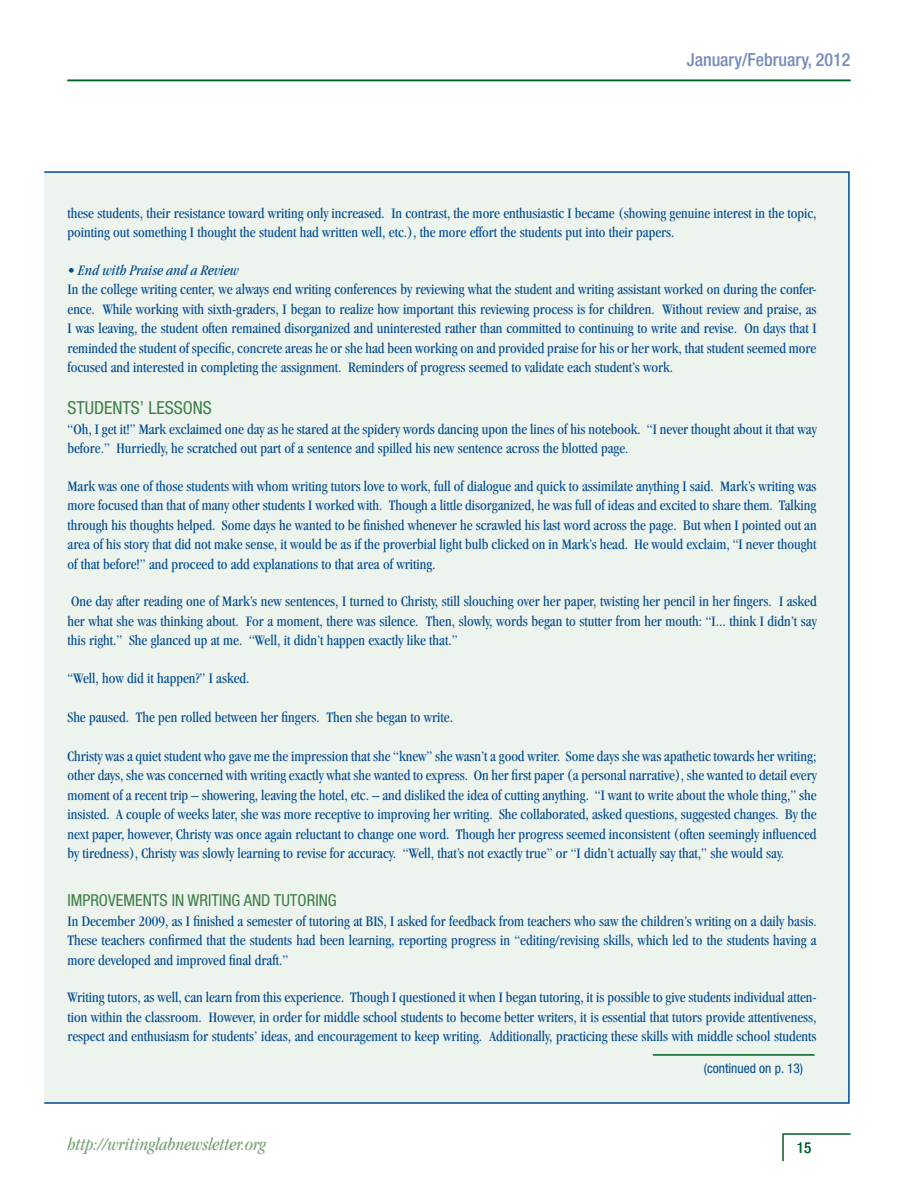
<style>
.page{position:relative;width:918px;height:1188px;background:#fff}
.page>*{position:absolute;margin:0;border:0;box-sizing:border-box;transform-origin:0 0}
.t1{font:italic condensed 18px "Garamond";color:#77a279}
.t2{font:500 condensed 18px "Helvetica Neue";color:#748cbb}
.Subheads{font:condensed 18px "Helvetica Neue";color:#3f7e49}
.Subheads-2{font:condensed 16.5px "Helvetica Neue";color:#3f7e49}
.Text{font:condensed 15px/19.5px "Garamond";color:#004a8d;text-align:justify}
.Text-2{font:italic condensed 15px "Garamond";color:#004a8d}
.t3{font:condensed 15px "Helvetica Neue";color:#006224}
.Box_text{font:condensed 13.5px "Helvetica Neue";color:#004a8d}
</style>
<div class="page">
<div style="left:44px;top:171px;width:806px;height:933px;background:#edf3ed;border:2px solid #004a8d"></div>
<hr style="left:67px;top:80px;width:783px;height:1px;background:#006224">
<svg style="left:782px;top:1133px;width:69px;height:28px"></svg>
<hr style="left:653px;top:1054px;width:162px;height:2px;background:#006224">
<p class="t2" style="left:687px;top:49px;width:165px">January/February, 2012</p>
<p class="Text" style="left:68px;top:203px;width:751px">these students, their resistance toward writing only increased. In contrast, the more enthusiastic I became (showing genuine interest in the topic, pointing out something I thought the student had written well, etc.), the more effort the students put into their papers.</p>
<p class="Text-2" style="left:68px;top:262px;width:173px">• End with Praise and a Review</p>
<p class="Text" style="left:68px;top:279px;width:751px">In the college writing center, we always end writing conferences by reviewing what the student and writing assistant worked on during the confer&shy;ence. While working with sixth-graders, I began to realize how important this reviewing process is for children. Without review and praise, as I was leaving, the student often remained disorganized and uninterested rather than committed to continuing to write and revise. On days that I reminded the student of specific, concrete areas he or she had been working on and provided praise for his or her work, that student seemed more focused and interested in completing the assignment. Reminders of progress seemed to validate each student’s work.</p>
<p class="Subheads" style="left:68px;top:397px;width:146px">STUDENTS’ LESSONS</p>
<p class="Text" style="left:68px;top:419px;width:751px">“Oh, I get it!” Mark exclaimed one day as he stared at the spidery words dancing upon the lines of his notebook. “I never thought about it that way before.” Hurriedly, he scratched out part of a sentence and spilled his new sentence across the blotted page.</p>
<p class="Text" style="left:68px;top:476px;width:751px">Mark was one of those students with whom writing tutors love to work, full of dialogue and quick to assimilate anything I said. Mark’s writing was more focused than that of many other students I worked with. Though a little disorganized, he was full of ideas and excited to share them. Talking through his thoughts helped. Some days he wanted to be finished whenever he scrawled his last word across the page. But when I pointed out an area of his story that did not make sense, it would be as if the proverbial light bulb clicked on in Mark’s head. He would exclaim, “I never thought of that before!” and proceed to add explanations to that area of writing.</p>
<p class="Text" style="left:68px;top:591px;width:751px">One day after reading one of Mark’s new sentences, I turned to Christy, still slouching over her paper, twisting her pencil in her fingers. I asked her what she was thinking about. For a moment, there was silence. Then, slowly, words began to stutter from her mouth: “I... think I didn’t say this right.” She glanced up at me. “Well, it didn’t happen exactly like that.”</p>
<p class="Text" style="left:68px;top:668px;width:184px">“Well, how did it happen?” I asked.</p>
<p class="Text" style="left:68px;top:707px;width:387px">She paused. The pen rolled between her fingers. Then she began to write.</p>
<p class="Text" style="left:68px;top:746px;width:751px">Christy was a quiet student who gave me the impression that she “knew” she wasn’t a good writer. Some days she was apathetic towards her writing; other days, she was concerned with writing exactly what she wanted to express. On her first paper (a personal narrative), she wanted to detail every moment of a recent trip – showering, leaving the hotel, etc. – and disliked the idea of cutting anything. “I want to write about the whole thing,” she insisted. A couple of weeks later, she was more receptive to improving her writing. She collaborated, asked questions, suggested changes. By the next paper, however, Christy was once again reluctant to change one word. Though her progress seemed inconsistent (often seemingly influenced by tiredness), Christy was slowly learning to revise for accuracy. “Well, that’s not exactly true” or “I didn’t actually say that,” she would say.</p>
<p class="Subheads-2" style="left:68px;top:891px;width:271px">IMPROVEMENTS IN WRITING AND TUTORING</p>
<p class="Text" style="left:68px;top:911px;width:751px">In December 2009, as I finished a semester of tutoring at BIS, I asked for feedback from teachers who saw the children’s writing on a daily basis.<br>These teachers confirmed that the students had been learning, reporting progress in “editing/revising skills, which led to the students having a more developed and improved final draft.”</p>
<p class="Text" style="left:68px;top:987px;width:751px">Writing tutors, as well, can learn from this experience. Though I questioned it when I began tutoring, it is possible to give students individual atten&shy;tion within the classroom. However, in order for middle school students to become better writers, it is essential that tutors provide attentiveness, respect and enthusiasm for students’ ideas, and encouragement to keep writing. Additionally, practicing these skills with middle school students</p>
<p class="Box_text" style="left:704px;top:1061px;width:101px">(continued on p. 13)</p>
<p class="t1" style="left:68px;top:1135px;width:200px">http://writinglabnewsletter.org</p>
<p class="t3" style="left:797px;top:1139px;width:16px">15</p>
</div>
